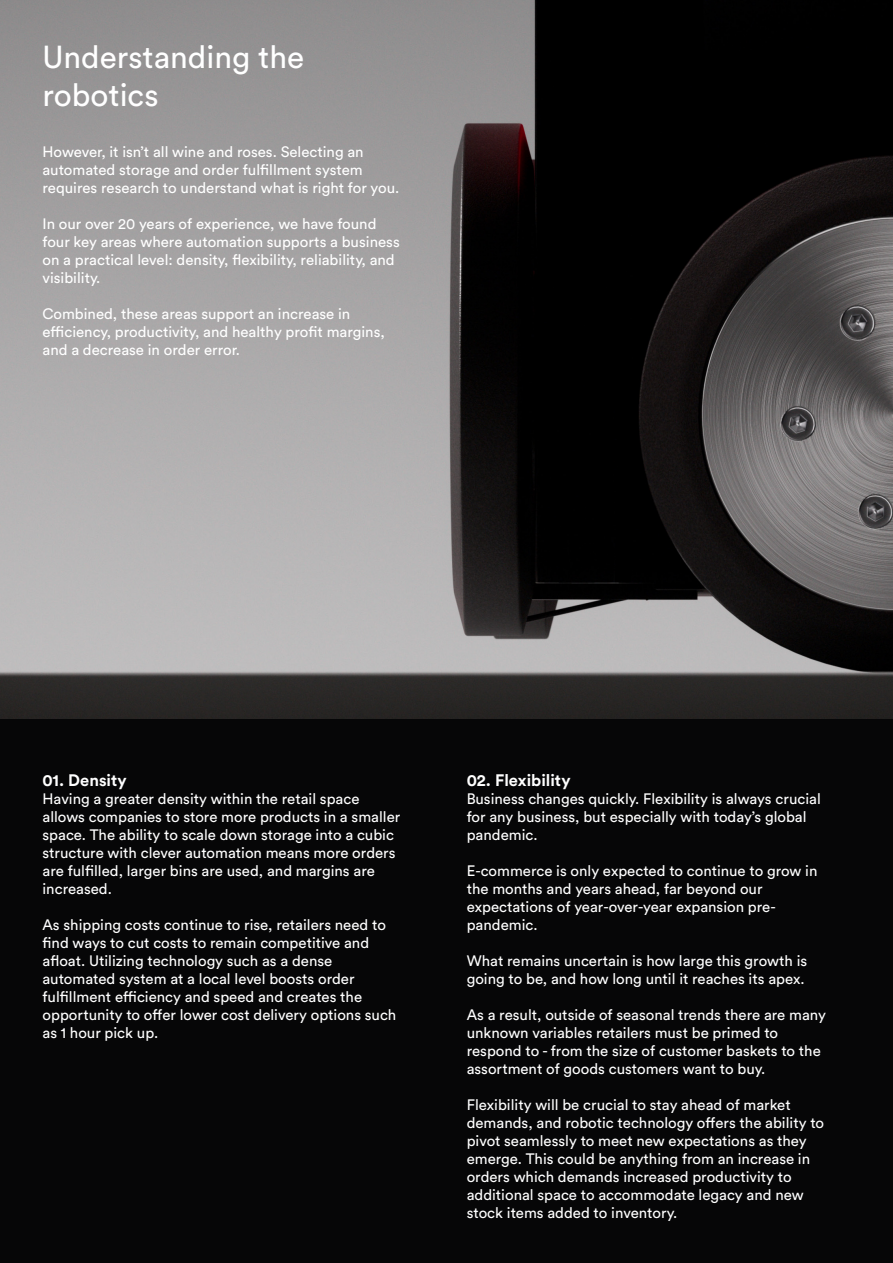
<style>
.page{position:relative;width:893px;height:1263px;background:#fff}
.page>*{position:absolute;margin:0;border:0;box-sizing:border-box;transform-origin:0 0}
.t1{font:31.5px/37.8px "Circular Std";color:#fff}
.t2{font:700 16.5px "Circular Std";color:#fff}
.t3{font:15px/18px "Circular Std";color:#fff}
</style>
<div class="page">
<img style="left:0;top:0;width:893px;height:719px">
<div style="left:0;top:719px;width:893px;height:544px;background:#060607"></div>
<p class="t1" style="left:43px;top:38px;width:263px">Understanding the robotics</p>
<p class="t3" style="left:43px;top:142px;width:358px">However, it isn’t all wine and roses. Selecting an automated storage and order fulfillment system requires research to understand what is right for you.</p>
<p class="t3" style="left:43px;top:214px;width:359px">In our over 20 years of experience, we have found four key areas where automation supports a business on a practical level: density, flexibility, reliability, and visibility.</p>
<p class="t3" style="left:43px;top:304px;width:344px">Combined, these areas support an increase in efficiency, productivity, and healthy profit margins, and a decrease in order error.</p>
<p class="t2" style="left:43px;top:769px;width:86px">01. Density</p>
<p class="t3" style="left:43px;top:789px;width:359px">Having a greater density within the retail space allows companies to store more products in a smaller space. The ability to scale down storage into a cubic structure with clever automation means more orders are fulfilled, larger bins are used, and margins are increased.</p>
<p class="t3" style="left:43px;top:915px;width:355px">As shipping costs continue to rise, retailers need to find ways to cut costs to remain competitive and afloat. Utilizing technology such as a dense automated system at a local level boosts order fulfillment efficiency and speed and creates the opportunity to offer lower cost delivery options such as 1 hour pick up.</p>
<p class="t2" style="left:467px;top:769px;width:105px">02. Flexibility</p>
<p class="t3" style="left:467px;top:789px;width:356px">Business changes quickly. Flexibility is always crucial for any business, but especially with today’s global pandemic.</p>
<p class="t3" style="left:467px;top:861px;width:352px">E-commerce is only expected to continue to grow in the months and years ahead, far beyond our expectations of year-over-year expansion pre&shy;pandemic.</p>
<p class="t3" style="left:467px;top:951px;width:342px">What remains uncertain is how large this growth is going to be, and how long until it reaches its apex.</p>
<p class="t3" style="left:467px;top:1005px;width:361px">As a result, outside of seasonal trends there are many unknown variables retailers must be primed to respond to - from the size of customer baskets to the assortment of goods customers want to buy.</p>
<p class="t3" style="left:467px;top:1095px;width:359px">Flexibility will be crucial to stay ahead of market demands, and robotic technology offers the ability to pivot seamlessly to meet new expectations as they emerge. This could be anything from an increase in orders which demands increased productivity to additional space to accommodate legacy and new stock items added to inventory.</p>
</div>
